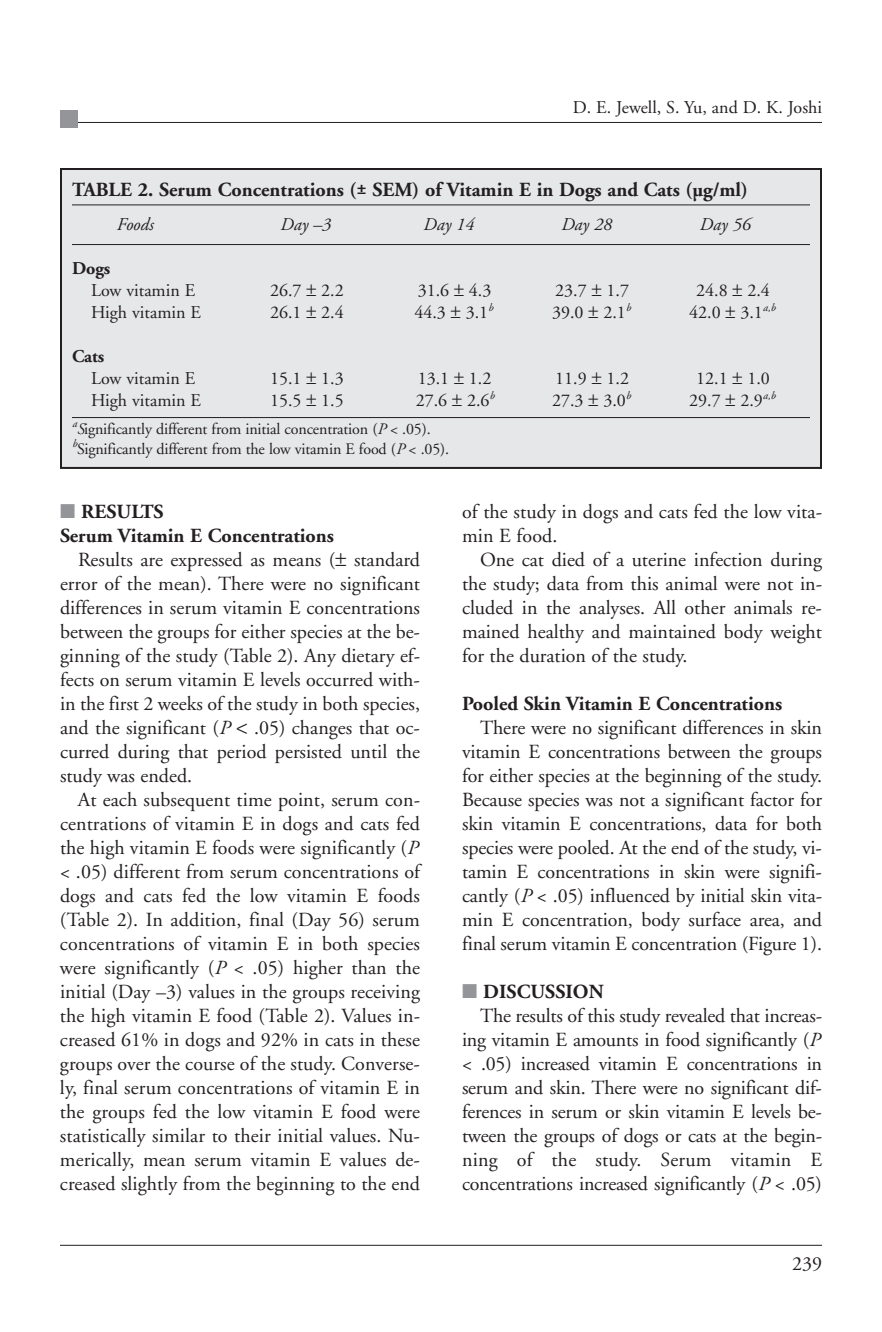
<style>
.page{position:relative;width:882px;height:1332px;background:#fff}
.page>*{position:absolute;margin:0;border:0;box-sizing:border-box;transform-origin:0 0}
.t1{font:20px/24px "Adobe Garamond";letter-spacing:-.01em;color:#231f20;text-align:justify}
.t2{font:700 20px/24px "Adobe Garamond";color:#231f20}
.t3{font:20px "Adobe Garamond";letter-spacing:.01em;color:#231f20}
.t4{font:18px "Adobe Garamond";color:#231f20}
.t5{font:italic 18px "Adobe Garamond";color:#231f20}
.t6{font:700 18px "Adobe Garamond";color:#231f20}
.t7{font:16px/20px "Adobe Garamond";letter-spacing:-.01em;color:#231f20}
.s1{font-style:italic}
.s2{color:#939598}
</style>
<div class="page">
<hr style="left:60px;top:122px;width:762px;height:1px;background:#231f20">
<div style="left:60px;top:110px;width:18px;height:18px;background:#939598"></div>
<hr style="left:60px;top:1245px;width:762px;height:1px;background:#231f20">
<div style="left:62px;top:170px;width:758px;height:297px;background:#e6e7e9"></div>
<div style="left:60px;top:168px;width:762px;height:301px;border:2px solid #231f20"></div>
<hr style="left:72px;top:204px;width:738px;height:1px;background:#231f20">
<hr style="left:72px;top:244px;width:738px;height:1px;background:#231f20">
<hr style="left:72px;top:417px;width:738px;height:1px;background:#231f20">
<p class="t4" style="left:573px;top:100px;width:251px">D. E. Jewell, S. Yu, and D. K. Joshi</p>
<p class="t2" style="left:72px;top:180px;width:677px">TABLE 2. Serum Concentrations (± SEM) of Vitamin E in Dogs and Cats (µg/ml)</p>
<p class="t5" style="left:116px;top:217px;width:38px">Foods</p>
<p class="t5" style="left:280px;top:217px;width:52px">Day –3</p>
<p class="t5" style="left:423px;top:217px;width:52px">Day 14</p>
<p class="t5" style="left:561px;top:217px;width:52px">Day 28</p>
<p class="t5" style="left:699px;top:217px;width:52px">Day 56</p>
<p class="t6" style="left:72px;top:261px;width:40px">Dogs</p>
<p class="t4" style="left:91px;top:283px;width:106px">Low vitamin E</p>
<p class="t4" style="left:270px;top:283px;width:75px">26.7 2.2</p>
<p class="t4" style="left:418px;top:283px;width:75px">31.6 4.3</p>
<p class="t4" style="left:555px;top:283px;width:75px">23.7 1.7</p>
<p class="t4" style="left:696px;top:283px;width:75px">24.8 2.4</p>
<p class="t4" style="left:91px;top:305px;width:111px">High vitamin E</p>
<p class="t4" style="left:270px;top:305px;width:75px">26.1 2.4</p>
<p class="t4" style="left:414px;top:305px;width:80px">44.3 3.1<sup>b</sup></p>
<p class="t4" style="left:552px;top:305px;width:80px">39.0 2.1<sup>b</sup></p>
<p class="t4" style="left:689px;top:305px;width:88px">42.0 3.1<sup>a,b</sup></p>
<p class="t6" style="left:72px;top:349px;width:34px">Cats</p>
<p class="t4" style="left:91px;top:371px;width:106px">Low vitamin E</p>
<p class="t4" style="left:270px;top:371px;width:75px">15.1 1.3</p>
<p class="t4" style="left:418px;top:371px;width:75px">13.1 1.2</p>
<p class="t4" style="left:555px;top:371px;width:75px">11.9 1.2</p>
<p class="t4" style="left:696px;top:371px;width:75px">12.1 1.0</p>
<p class="t4" style="left:91px;top:393px;width:111px">High vitamin E</p>
<p class="t4" style="left:270px;top:393px;width:75px">15.5 1.5</p>
<p class="t4" style="left:416px;top:393px;width:80px">27.6 2.6<sup>b</sup></p>
<p class="t4" style="left:552px;top:393px;width:80px">27.3 3.0<sup>b</sup></p>
<p class="t4" style="left:689px;top:393px;width:88px">29.7 2.9<sup>a,b</sup></p>
<p class="t7" style="left:72px;top:420px;width:379px"><sup>a</sup><span class="s1">S</span>ignificantly different from initial concentration (<span class="s1">P</span> &lt; .05). <sup>b</sup>Significantly different from the low vitamin E food (<span class="s1">P</span> &lt; .05).</p>
<p class="t2" style="left:60px;top:502px;width:276px"><span class="s2">■</span> RESULTS<br>Serum Vitamin E Concentrations</p>
<p class="t1" style="left:60px;top:550px;width:362px;text-indent:18px">Results are expressed as means ( standard error of the mean). There were no significant differences in serum vitamin E concentrations between the groups for either species at the be&shy;ginning of the study (Table 2). Any dietary ef&shy;fects on serum vitamin E levels occurred with&shy;in the first 2 weeks of the study in both species, and the significant (<span class="s1">P</span> .05) changes that oc&shy;curred during that period persisted until the study was ended.</p>
<p class="t1" style="left:60px;top:790px;width:362px;text-indent:18px">At each subsequent time point, serum con&shy;centrations of vitamin E in dogs and cats fed the high vitamin E foods were significantly (<span class="s1">P </span>&lt; .05) different from serum concentrations of dogs and cats fed the low vitamin E foods (Table 2). In addition, final (Day 56) serum concentrations of vitamin E in both species were significantly (<span class="s1">P</span> &lt; .05) higher than the initial (Day –3) values in the groups receiving the high vitamin E food (Table 2). Values in&shy;creased 61% in dogs and 92% in cats in these groups over the course of the study. Converse&shy;ly, final serum concentrations of vitamin E in the groups fed the low vitamin E food were statistically similar to their initial values. Nu&shy;merically, mean serum vitamin E values de&shy;creased slightly from the beginning to the end</p>
<p class="t1" style="left:462px;top:502px;width:362px">of the study in dogs and cats fed the low vita&shy;min E food.</p>
<p class="t1" style="left:462px;top:550px;width:362px;text-indent:18px">One cat died of a uterine infection during the study; data from this animal were not in&shy;cluded in the analyses. All other animals re&shy;mained healthy and maintained body weight for the duration of the study.</p>
<p class="t2" style="left:462px;top:694px;width:322px">Pooled Skin Vitamin E Concentrations</p>
<p class="t1" style="left:462px;top:718px;width:362px;text-indent:18px">There were no significant differences in skin vitamin E concentrations between the groups for either species at the beginning of the study.<br>Because species was not a significant factor for skin vitamin E concentrations, data for both species were pooled. At the end of the study, vi&shy;tamin E concentrations in skin were signifi&shy;cantly (<span class="s1">P</span> &lt; .05) influenced by initial skin vita&shy;min E concentration, body surface area, and final serum vitamin E concentration (Figure 1).</p>
<p class="t2" style="left:462px;top:982px;width:143px"><span class="s2">■</span> DISCUSSION</p>
<p class="t1" style="left:480px;top:1006px;width:344px">The results of this study revealed that increas-</p>
<p class="t1" style="left:462px;top:1030px;width:359px">ing vitamin E amounts in food significantly (<span class="s1">P</span></p>
<p class="t1" style="left:462px;top:1054px;width:362px">&lt; .05) increased vitamin E concentrations in</p>
<p class="t1" style="left:462px;top:1078px;width:362px">serum and skin. There were no significant dif-</p>
<p class="t1" style="left:462px;top:1102px;width:362px">ferences in serum or skin vitamin E levels be-</p>
<p class="t1" style="left:462px;top:1126px;width:362px">tween the groups of dogs or cats at the begin-</p>
<p class="t3" style="left:462px;top:1152px;width:362px">ning of the study. Serum vitamin E</p>
<p class="t1" style="left:462px;top:1174px;width:362px">concentrations increased significantly (<span class="s1">P</span> &lt; .05)</p>
<p class="t1" style="left:792px;top:1253px;width:31px">239</p>
</div>
